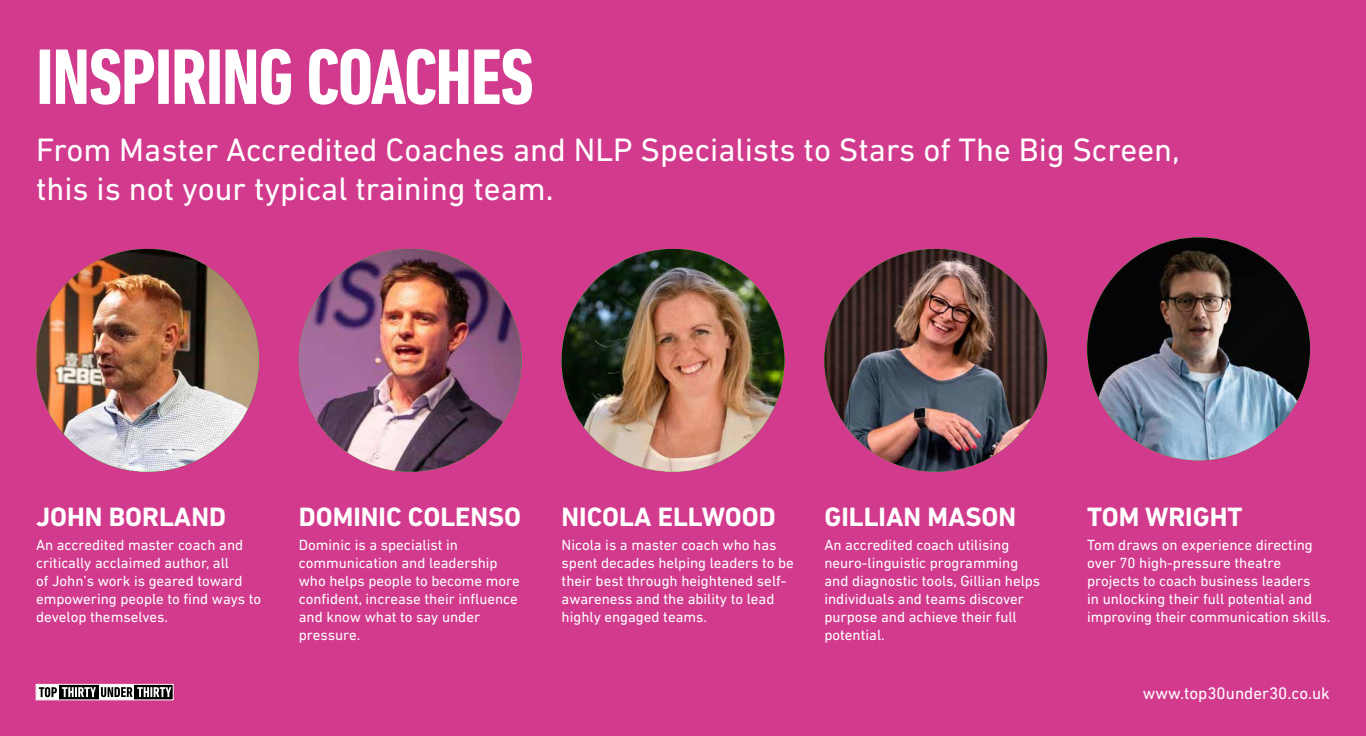
<style>
.page{position:relative;width:1366px;height:736px;background:#d23b8d}
.page>*{position:absolute;margin:0;border:0;box-sizing:border-box;transform-origin:0 0}
.t1{font:700 condensed 80px "DIN Next LT Pro";letter-spacing:-.02em;color:#fff}
.t2{font:33px/39.6px "DIN Next LT Pro";color:#fff}
.t3{font:700 27px "DIN Next LT Pro";color:#fff}
.t4{font:17px "DIN Next LT Pro";color:#fff}
.t5{font:15px/18px "DIN Next LT Pro";color:#fff}
</style>
<div class="page">
<img style="left:36px;top:249px;width:223px;height:223px;border-radius:111px">
<img style="left:824px;top:249px;width:223px;height:223px;border-radius:111px">
<img style="left:299px;top:249px;width:223px;height:223px;border-radius:111px">
<img style="left:1087px;top:237px;width:223px;height:223px;border-radius:111px">
<img style="left:562px;top:249px;width:222px;height:223px;border-radius:111px">
<svg style="left:36px;top:684px;width:137px;height:16px"></svg>
<h1 class="t1" style="left:36px;top:31px;width:499px">INSPIRING COACHES</h1>
<h2 class="t2" style="left:36px;top:129px;width:1145px">From Master Accredited Coaches and NLP Specialists to Stars of The Big Screen, this is not your typical training team.</h2>
<h3 class="t3" style="left:36px;top:501px;width:192px">JOHN BORLAND</h3>
<p class="t5" style="left:36px;top:536px;width:227px">An accredited master coach and critically acclaimed author, all<br>of John’s work is geared toward empowering people to find ways to develop themselves.</p>
<h3 class="t3" style="left:299px;top:501px;width:224px">DOMINIC COLENSO</h3>
<p class="t5" style="left:299px;top:536px;width:223px">Dominic is a specialist in communication and leadership who helps people to become more confident, increase their influence and know what to say under pressure.</p>
<h3 class="t3" style="left:562px;top:501px;width:216px">NICOLA ELLWOOD</h3>
<p class="t5" style="left:562px;top:536px;width:234px">Nicola is a master coach who has spent decades helping leaders to be their best through heightened self&shy;awareness and the ability to lead highly engaged teams.</p>
<h3 class="t3" style="left:824px;top:501px;width:193px">GILLIAN MASON</h3>
<p class="t5" style="left:824px;top:536px;width:217px">An accredited coach utilising neuro-linguistic programming and diagnostic tools, Gillian helps individuals and teams discover purpose and achieve their full potential.</p>
<h3 class="t3" style="left:1087px;top:501px;width:157px">TOM WRIGHT</h3>
<p class="t5" style="left:1087px;top:536px;width:245px">Tom draws on experience directing over 70 high-pressure theatre projects to coach business leaders<br>in unlocking their full potential and improving their communication skills.</p>
<p class="t4" style="left:1143px;top:683px;width:189px">www.top30under30.co.uk</p>
</div>
